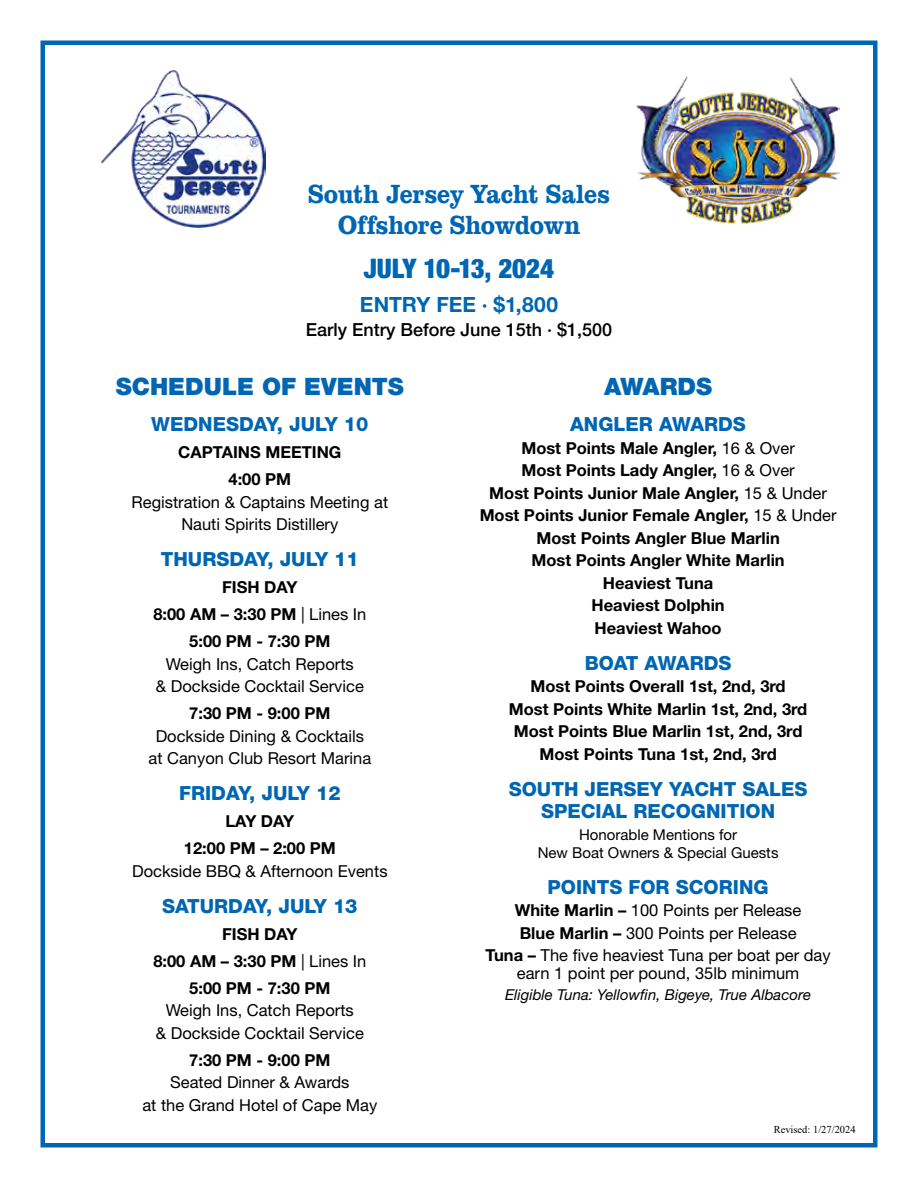
<style>
.page{position:relative;width:918px;height:1188px;background:#fff}
.page>*{position:absolute;margin:0;border:0;box-sizing:border-box;transform-origin:0 0}
.t1{font:27px/31.5px "URW Clarendon T Medi Extr Narr";letter-spacing:-.01em;color:#0066b3;text-align:center}
.t2{font:900 condensed 27px "Helvetica Neue LT Std";letter-spacing:-.005em;color:#0066b3}
.t3{font:900 24px "Helvetica Neue LT Std";color:#0066b3}
.t4{font:700 21px "Helvetica Neue LT Std";color:#0066b3}
.t5{font:800 19.5px/22.5px "Helvetica Neue LT Std";color:#0066b3;text-align:center}
.t6{font:500 18px "Helvetica Neue LT Std";color:#000}
.t7{font:700 16.5px/22.5px "Helvetica Neue LT Std";color:#000;text-align:center}
.t8{font:16.5px/22.5px "Helvetica Neue LT Std";color:#000;text-align:center}
.t9{font:15px/18px "Helvetica Neue LT Std";color:#000;text-align:center}
.t10{font:italic 15px "Helvetica Neue LT Std";color:#000}
.t11{font:10.5px "Times New Roman";color:#000}
.s1{font-weight:400}
.s2{font-weight:700}
</style>
<div class="page">
<div style="left:40px;top:40px;width:838px;height:1108px;border:4px solid #0066b3"></div>
<img style="left:101px;top:70px;width:165px;height:158px">
<img style="left:636px;top:76px;width:203px;height:148px">
<h1 class="t1" style="left:308px;top:177px;width:304px">South Jersey Yacht Sales<br>Offshore Showdown</h1>
<h1 class="t2" style="left:364px;top:252px;width:192px">JULY 10-13, 2024</h1>
<p class="t4" style="left:360px;top:292px;width:200px">ENTRY FEE · $1,800</p>
<p class="t6" style="left:306px;top:319px;width:308px">Early Entry Before June 15th · $1,500</p>
<h2 class="t3" style="left:116px;top:372px;width:290px">SCHEDULE OF EVENTS</h2>
<p class="t5" style="left:151px;top:413px;width:219px">WEDNESDAY, JULY 10</p>
<p class="t7" style="left:178px;top:438px;width:165px;line-height:27px">CAPTAINS MEETING<br>4:00 PM</p>
<p class="t8" style="left:132px;top:490px;width:258px">Registration &amp; Captains Meeting at<br>Nauti Spirits Distillery</p>
<p class="t5" style="left:161px;top:548px;width:199px">THURSDAY, JULY 11</p>
<p class="t7" style="left:153px;top:573px;width:215px;line-height:27px">FISH DAY<br>8:00 AM – 3:30 PM <span class="s1">| Lines In<br></span>5:00 PM - 7:30 PM</p>
<p class="t8" style="left:156px;top:652px;width:210px">Weigh Ins, Catch Reports<br>&amp; Dockside Cocktail Service</p>
<p class="t7" style="left:189px;top:702px;width:143px">7:30 PM - 9:00 PM</p>
<p class="t8" style="left:148px;top:724px;width:224px">Dockside Dining &amp; Cocktails at Canyon Club Resort Marina</p>
<p class="t5" style="left:179px;top:782px;width:163px">FRIDAY, JULY 12</p>
<p class="t7" style="left:184px;top:807px;width:153px;line-height:27px">LAY DAY<br>12:00 PM – 2:00 PM</p>
<p class="t8" style="left:132px;top:859px;width:257px">Dockside BBQ &amp; Afternoon Events</p>
<p class="t5" style="left:162px;top:894px;width:197px">SATURDAY, JULY 13</p>
<p class="t7" style="left:153px;top:920px;width:215px;line-height:27px">FISH DAY<br>8:00 AM – 3:30 PM <span class="s1">| Lines In<br></span>5:00 PM - 7:30 PM</p>
<p class="t8" style="left:156px;top:999px;width:210px">Weigh Ins, Catch Reports<br>&amp; Dockside Cocktail Service</p>
<p class="t7" style="left:189px;top:1048px;width:143px">7:30 PM - 9:00 PM</p>
<p class="t8" style="left:142px;top:1071px;width:237px">Seated Dinner &amp; Awards<br>at the Grand Hotel of Cape May</p>
<h2 class="t3" style="left:604px;top:372px;width:110px">AWARDS</h2>
<p class="t5" style="left:570px;top:413px;width:177px">ANGLER AWARDS</p>
<p class="t7" style="left:480px;top:436px;width:358px">Most Points Male Angler, <span class="s1">16 &amp; Over<br></span>Most Points Lady Angler, <span class="s1">16 &amp; Over<br></span>Most Points Junior Male Angler, <span class="s1">15 &amp; Under<br></span>Most Points Junior Female Angler, <span class="s1">15 &amp; Under<br></span>Most Points Angler Blue Marlin<br>Most Points Angler White Marlin<br>Heaviest Tuna<br>Heaviest Dolphin<br>Heaviest Wahoo</p>
<p class="t5" style="left:585px;top:651px;width:148px">BOAT AWARDS</p>
<p class="t7" style="left:509px;top:675px;width:300px">Most Points Overall 1st, 2nd, 3rd Most Points White Marlin 1st, 2nd, 3rd Most Points Blue Marlin 1st, 2nd, 3rd Most Points Tuna 1st, 2nd, 3rd</p>
<p class="t5" style="left:509px;top:777px;width:300px">SOUTH JERSEY YACHT SALES<br>SPECIAL RECOGNITION</p>
<p class="t9" style="left:538px;top:825px;width:242px">Honorable Mentions for<br>New Boat Owners &amp; Special Guests</p>
<p class="t5" style="left:548px;top:875px;width:223px">POINTS FOR SCORING</p>
<p class="t8" style="left:486px;top:899px;width:347px"><span class="s2">White Marlin –</span> 100 Points per Release<br><span class="s2">Blue Marlin –</span> 300 Points per Release<br><span class="s2">Tuna –</span> The five heaviest Tuna per boat per day</p>
<p class="t8" style="left:517px;top:962px;width:284px">earn 1 point per pound, 35lb minimum</p>
<p class="t10" style="left:505px;top:986px;width:308px">Eligible Tuna: Yellowfin, Bigeye, True Albacore</p>
<p class="t11" style="left:774px;top:1122px;width:83px">Revised: 1/27/2024</p>
</div>
